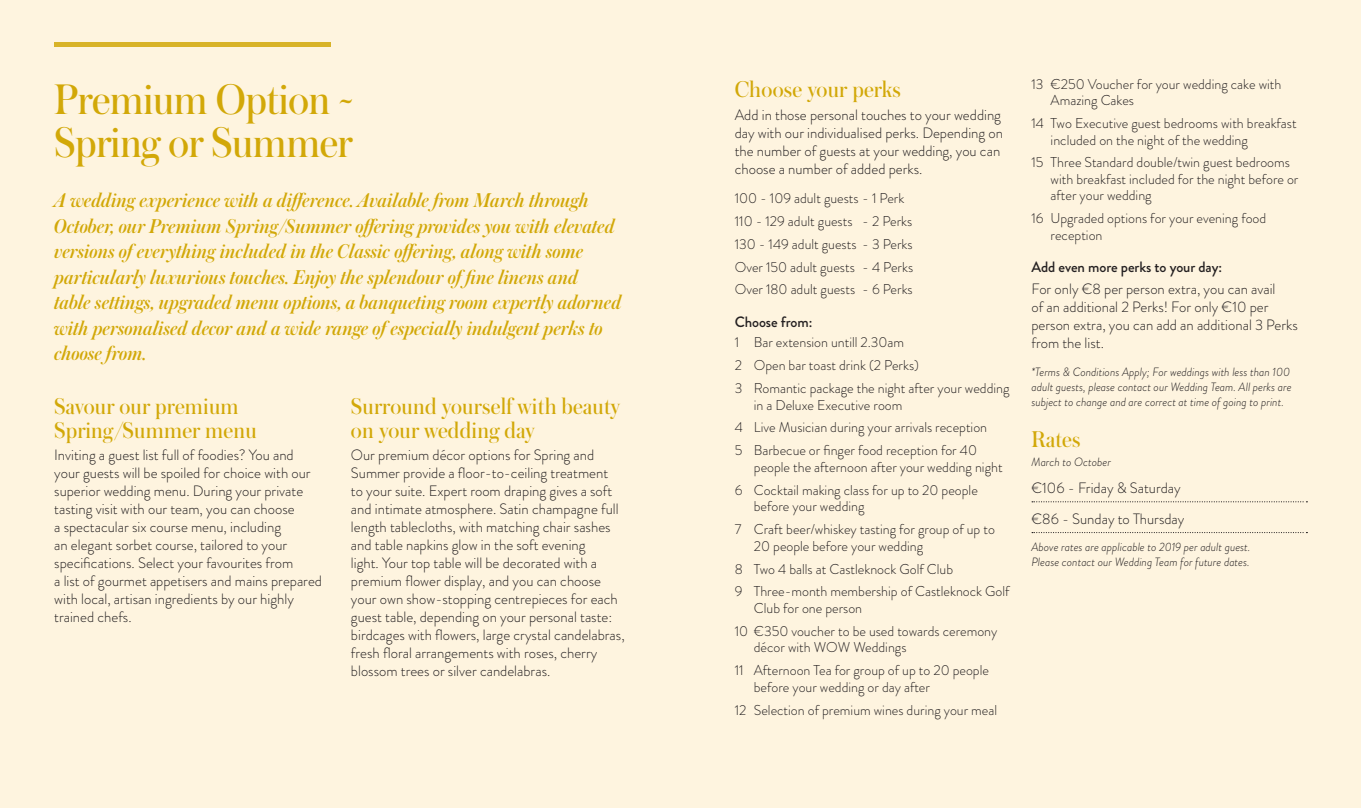
<style>
.page{position:relative;width:1361px;height:808px;background:#fff}
.page>*{position:absolute;margin:0;border:0;box-sizing:border-box;transform-origin:0 0}
.t1{font:45px/43.5px "Austin";letter-spacing:-.01em;color:#d2a808}
.t2{font:24px/24px "Austin";letter-spacing:.01em;color:#d2a808}
.t3{font:italic 500 21px/25.5px "Austin";color:#d2a808}
.t4{font:300 15px/18px "Brandon Grotesque";color:#231f20}
.t5{font:500 15px "Brandon Grotesque";letter-spacing:-.005em;color:#231f20}
.t6{font:300 14.25px/22.8px "Brandon Grotesque";color:#231f20}
.t7{font:italic 300 12px/15px "Brandon Grotesque";color:#231f20}
</style>
<div class="page">
<div style="left:0;top:0;width:693px;height:808px;background:#fef4df"></div>
<div style="left:668px;top:0;width:693px;height:808px;background:#fef4df"></div>
<svg style="left:1032px;top:501px;width:275px;height:1px"></svg>
<svg style="left:1032px;top:532px;width:275px;height:1px"></svg>
<hr style="left:54px;top:43px;width:276px;height:4px;background:#d8b328">
<h1 class="t1" style="left:54px;top:76px;width:301px">Premium Option ~<br>Spring or Summer</h1>
<p class="t3" style="left:54px;top:187px;width:568px">A wedding experience with a difference. Available from March through October, our Premium Spring/Summer offering provides you with elevated versions of everything included in the Classic offering, along with some particularly luxurious touches. Enjoy the splendour of fine linens and<br>table settings, upgraded menu options, a banqueting room expertly adorned with personalised decor and a wide range of especially indulgent perks to choose from.</p>
<h2 class="t2" style="left:54px;top:393px;width:204px">Savour our premium<br>Spring/Summer menu</h2>
<p class="t4" style="left:54px;top:446px;width:269px">Inviting a guest list full of foodies? You and your guests will be spoiled for choice with our superior wedding menu. During your private tasting visit with our team, you can choose<br>a spectacular six course menu, including<br>an elegant sorbet course, tailored to your specifications. Select your favourites from<br>a list of gourmet appetisers and mains prepared with local, artisan ingredients by our highly trained chefs.</p>
<h2 class="t2" style="left:351px;top:393px;width:270px">Surround yourself with beauty on your wedding day</h2>
<p class="t4" style="left:351px;top:446px;width:275px">Our premium décor options for Spring and Summer provide a floor-to-ceiling treatment<br>to your suite. Expert room draping gives a soft and intimate atmosphere. Satin champagne full length tablecloths, with matching chair sashes and table napkins glow in the soft evening<br>light. Your top table will be decorated with a premium flower display, and you can choose your own show-stopping centrepieces for each guest table, depending on your personal taste: birdcages with flowers, large crystal candelabras, fresh floral arrangements with roses, cherry blossom trees or silver candelabras.</p>
<h2 class="t2" style="left:735px;top:77px;width:168px">Choose your perks</h2>
<p class="t4" style="left:735px;top:106px;width:270px">Add in those personal touches to your wedding day with our individualised perks. Depending on the number of guests at your wedding, you can choose a number of added perks.</p>
<p class="t6" style="left:735px;top:187px;width:180px">100 - 109 adult guests - 1 Perk<br>110 - 129 adult guests - 2 Perks<br>130 - 149 adult guests - 3 Perks<br>Over 150 adult guests - 4 Perks<br>Over 180 adult guests - 6 Perks</p>
<p class="t5" style="left:735px;top:311px;width:79px">Choose from:</p>
<p class="t6" style="left:735px;top:331px;width:276px">1 Bar extension untill 2.30am<br>2 Open bar toast drink (2 Perks)<br>3 Romantic package the night after your wedding</p>
<p class="t6" style="left:735px;top:393px;width:254px;text-indent:19px">in a Deluxe Executive room<br>4 Live Musician during your arrivals reception<br>5 Barbecue or finger food reception for 40</p>
<p class="t6" style="left:735px;top:456px;width:269px;text-indent:19px">people the afternoon after your wedding night<br>6 Cocktail making class for up to 20 people</p>
<p class="t6" style="left:735px;top:495px;width:262px;text-indent:19px">before your wedding<br>7 Craft beer/whiskey tasting for group of up to</p>
<p class="t6" style="left:735px;top:534px;width:276px;text-indent:19px">20 people before your wedding<br>8 Two 4 balls at Castleknock Golf Club<br>9 Three-month membership of Castleknock Golf</p>
<p class="t6" style="left:735px;top:597px;width:264px;text-indent:19px">Club for one person<br>10 €350 voucher to be used towards ceremony</p>
<p class="t6" style="left:735px;top:636px;width:256px;text-indent:19px">décor with WOW Weddings<br>11 Afternoon Tea for group of up to 20 people</p>
<p class="t6" style="left:735px;top:675px;width:264px;text-indent:19px">before your wedding or day after<br>12 Selection of premium wines during your meal</p>
<p class="t6" style="left:1050px;top:76px;width:232px;line-height:16.5px;text-indent:-19px">13 €250 Voucher for your wedding cake with<br>Amazing Cakes</p>
<p class="t6" style="left:1050px;top:115px;width:248px;line-height:16.5px;text-indent:-19px">14 Two Executive guest bedrooms with breakfast included on the night of the wedding</p>
<p class="t6" style="left:1050px;top:154px;width:249px;line-height:16.5px;text-indent:-19px">15 Three Standard double/twin guest bedrooms with breakfast included for the night before or after your wedding</p>
<p class="t6" style="left:1050px;top:210px;width:217px;line-height:16.5px;text-indent:-19px">16 Upgraded options for your evening food reception</p>
<p class="t5" style="left:1031px;top:256px;width:192px">Add even more perks to your day:</p>
<p class="t4" style="left:1031px;top:280px;width:268px">For only €8 per person extra, you can avail<br>of an additional 2 Perks! For only €10 per person extra, you can add an additional 3 Perks from the list.</p>
<p class="t7" style="left:1031px;top:364px;width:262px">*Terms &amp; Conditions Apply; For weddings with less than 100 adult guests, please contact our Wedding Team. All perks are subject to change and are correct at time of going to print.</p>
<h2 class="t2" style="left:1031px;top:426px;width:51px">Rates</h2>
<p class="t7" style="left:1031px;top:455px;width:81px">March to October</p>
<p class="t4" style="left:1031px;top:472px;width:154px;line-height:30.8px">€106 - Friday &amp; Saturday €86 - Sunday to Thursday</p>
<p class="t7" style="left:1031px;top:540px;width:221px">Above rates are applicable to 2019 per adult guest.<br>Please contact our Wedding Team for future dates.</p>
</div>
